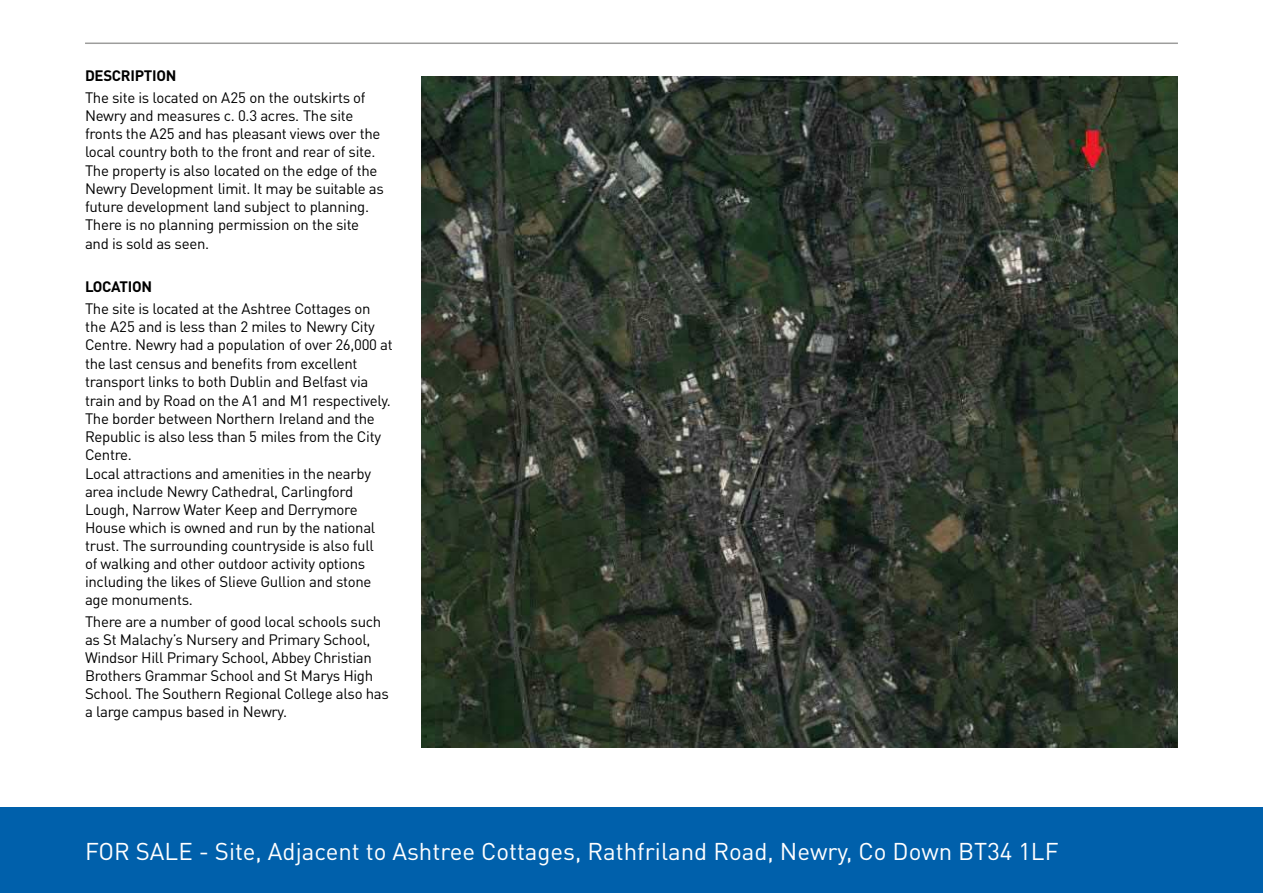
<style>
.page{position:relative;width:1263px;height:893px;background:#fff}
.page>*{position:absolute;margin:0;border:0;box-sizing:border-box;transform-origin:0 0}
.t1{font:24px "DIN Pro";color:#fff}
.t2{font:15px/18.1px "DIN Pro";letter-spacing:-.02em;color:#000}
.t3{font:700 15px "DIN Pro";letter-spacing:-.02em;color:#000}
</style>
<div class="page">
<div style="left:0;top:808px;width:1263px;height:85px;background:#0060ab"></div>
<hr style="left:85px;top:43px;width:1093px;height:1px;background:#9d9d9c">
<img style="left:421px;top:77px;width:757px;height:670px">
<p class="t3" style="left:85px;top:65px;width:93px">DESCRIPTION</p>
<p class="t2" style="left:85px;top:88px;width:300px">The site is located on A25 on the outskirts of Newry and measures c. 0.3 acres. The site fronts the A25 and has pleasant views over the local country both to the front and rear of site.<br>The property is also located on the edge of the Newry Development limit. It may be suitable as future development land subject to planning.<br>There is no planning permission on the site and is sold as seen.</p>
<p class="t3" style="left:85px;top:276px;width:69px">LOCATION</p>
<p class="t2" style="left:85px;top:299px;width:309px">The site is located at the Ashtree Cottages on the A25 and is less than 2 miles to Newry City Centre. Newry had a population of over 26,000 at the last census and benefits from excellent transport links to both Dublin and Belfast via train and by Road on the A1 and M1 respectively.<br>The border between Northern Ireland and the Republic is also less than 5 miles from the City Centre.<br>Local attractions and amenities in the nearby area include Newry Cathedral, Carlingford Lough, Narrow Water Keep and Derrymore House which is owned and run by the national trust. The surrounding countryside is also full<br>of walking and other outdoor activity options including the likes of Slieve Gullion and stone age monuments.</p>
<p class="t2" style="left:85px;top:612px;width:305px">There are a number of good local schools such as St Malachy’s Nursery and Primary School, Windsor Hill Primary School, Abbey Christian Brothers Grammar School and St Marys High School. The Southern Regional College also has a large campus based in Newry.</p>
<h1 class="t1" style="left:85px;top:835px;width:975px">FOR SALE - Site, Adjacent to Ashtree Cottages, Rathfriland Road, Newry, Co Down BT34 1LF</h1>
</div>
